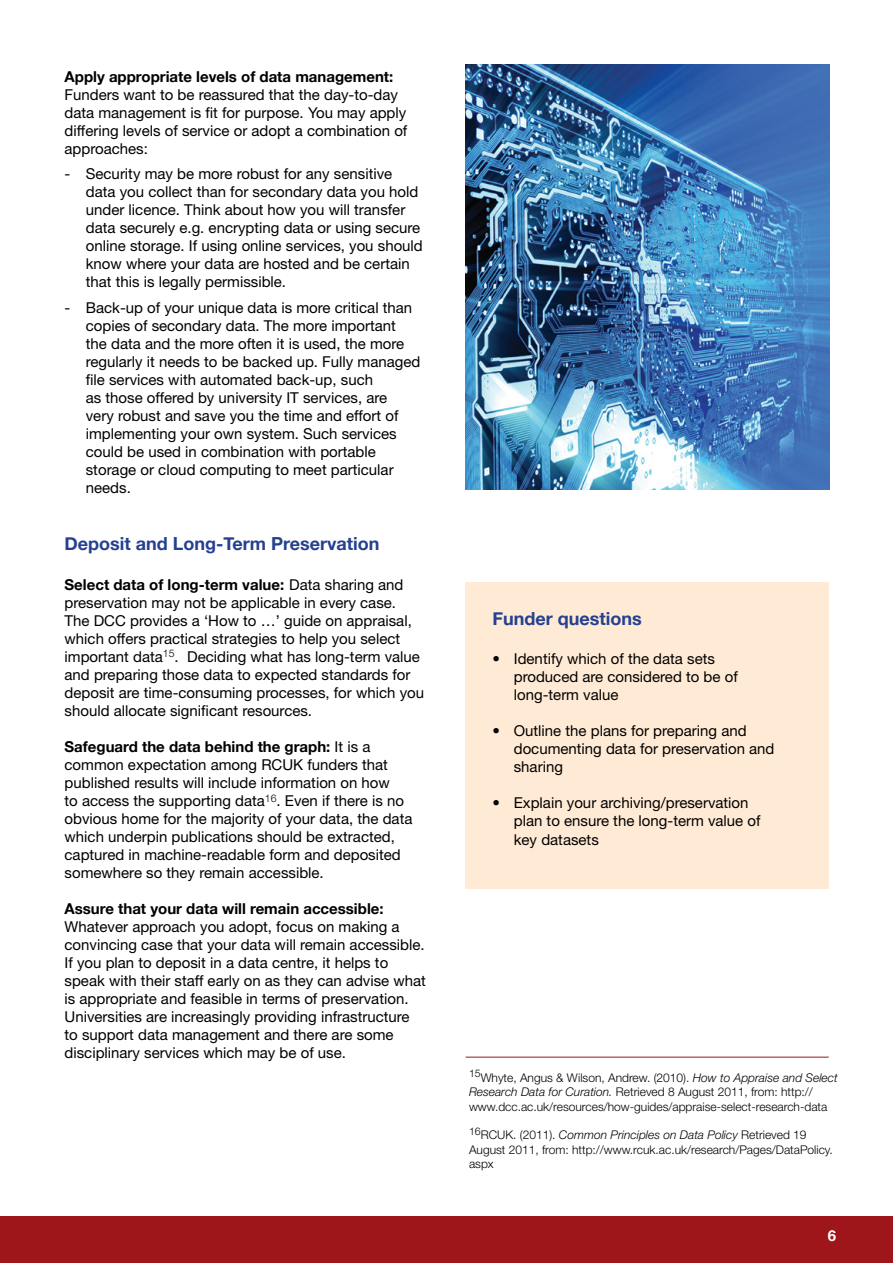
<style>
.page{position:relative;width:893px;height:1263px;background:#fff}
.page>*{position:absolute;margin:0;border:0;box-sizing:border-box;transform-origin:0 0}
.t1{font:700 18px "Helvetica Neue";color:#25408f}
.t2{font:15px/18px "Helvetica Neue";color:#000}
.t3{font:700 15px "Helvetica Neue";color:#000}
.t4{font:700 15px "Helvetica Neue";color:#fff}
.t5{font:300 12px/14.4px "Helvetica Neue";color:#000}
.s1{font-weight:700}
.s2{font-style:italic}
</style>
<div class="page">
<div style="left:0;top:1217px;width:893px;height:46px;background:#9e161a"></div>
<hr style="left:466px;top:1057px;width:363px;height:1px;background:#9e161a">
<div style="left:466px;top:582px;width:363px;height:307px;background:#ffebd5"></div>
<img style="left:466px;top:65px;width:363px;height:425px">
<p class="t3" style="left:65px;top:67px;width:330px">Apply appropriate levels of data management:</p>
<p class="t2" style="left:65px;top:85px;width:344px">Funders want to be reassured that the day-to-day data management is fit for purpose. You may apply differing levels of service or adopt a combination of approaches:</p>
<p class="t2" style="left:86px;top:165px;width:338px;text-indent:-21px">- Security may be more robust for any sensitive data you collect than for secondary data you hold under licence. Think about how you will transfer data securely e.g. encrypting data or using secure online storage. If using online services, you should know where your data are hosted and be certain that this is legally permissible.</p>
<p class="t2" style="left:86px;top:298px;width:336px;text-indent:-21px">- Back-up of your unique data is more critical than copies of secondary data. The more important the data and the more often it is used, the more regularly it needs to be backed up. Fully managed file services with automated back-up, such<br>as those offered by university IT services, are<br>very robust and save you the time and effort of implementing your own system. Such services could be used in combination with portable storage or cloud computing to meet particular needs.</p>
<p class="t1" style="left:65px;top:533px;width:316px">Deposit and Long-Term Preservation</p>
<p class="t2" style="left:65px;top:575px;width:361px"><span class="s1">Select data of long-term value:</span> Data sharing and preservation may not be applicable in every case.<br>The DCC provides a ‘How to …’ guide on appraisal, which offers practical strategies to help you select important data<sup>15</sup>. Deciding what has long-term value and preparing those data to expected standards for deposit are time-consuming processes, for which you should allocate significant resources.</p>
<p class="t2" style="left:65px;top:737px;width:349px"><span class="s1">Safeguard the data behind the graph:</span> It is a common expectation among RCUK funders that published results will include information on how<br>to access the supporting data<sup>16</sup>. Even if there is no obvious home for the majority of your data, the data which underpin publications should be extracted, captured in machine-readable form and deposited somewhere so they remain accessible.</p>
<p class="t3" style="left:65px;top:899px;width:321px">Assure that your data will remain accessible:</p>
<p class="t2" style="left:65px;top:917px;width:363px">Whatever approach you adopt, focus on making a convincing case that your data will remain accessible.<br>If you plan to deposit in a data centre, it helps to speak with their staff early on as they can advise what is appropriate and feasible in terms of preservation.<br>Universities are increasingly providing infrastructure to support data management and there are some disciplinary services which may be of use.</p>
<p class="t1" style="left:493px;top:607px;width:151px">Funder questions</p>
<p class="t2" style="left:514px;top:650px;width:225px;text-indent:-21px">• Identify which of the data sets produced are considered to be of long-term value</p>
<p class="t2" style="left:514px;top:722px;width:262px;text-indent:-21px">• Outline the plans for preparing and documenting data for preservation and sharing</p>
<p class="t2" style="left:514px;top:794px;width:248px;text-indent:-21px">• Explain your archiving/preservation plan to ensure the long-term value of key datasets</p>
<p class="t5" style="left:469px;top:1070px;width:370px"><sup>15</sup>Whyte, Angus &amp; Wilson, Andrew. (2010). <span class="s2">How to Appraise and Select<br>Research Data for Curation.</span> Retrieved 8 August 2011, from: http:// www.dcc.ac.uk/resources/how-guides/appraise-select-research-data</p>
<p class="t5" style="left:469px;top:1128px;width:365px"><sup>16</sup>RCUK. (2011). <span class="s2">Common Principles on Data Policy</span> Retrieved 19<br>August 2011, from: http://www.rcuk.ac.uk/research/Pages/DataPolicy. aspx</p>
<p class="t4" style="left:828px;top:1226px;width:10px">6</p>
</div>
